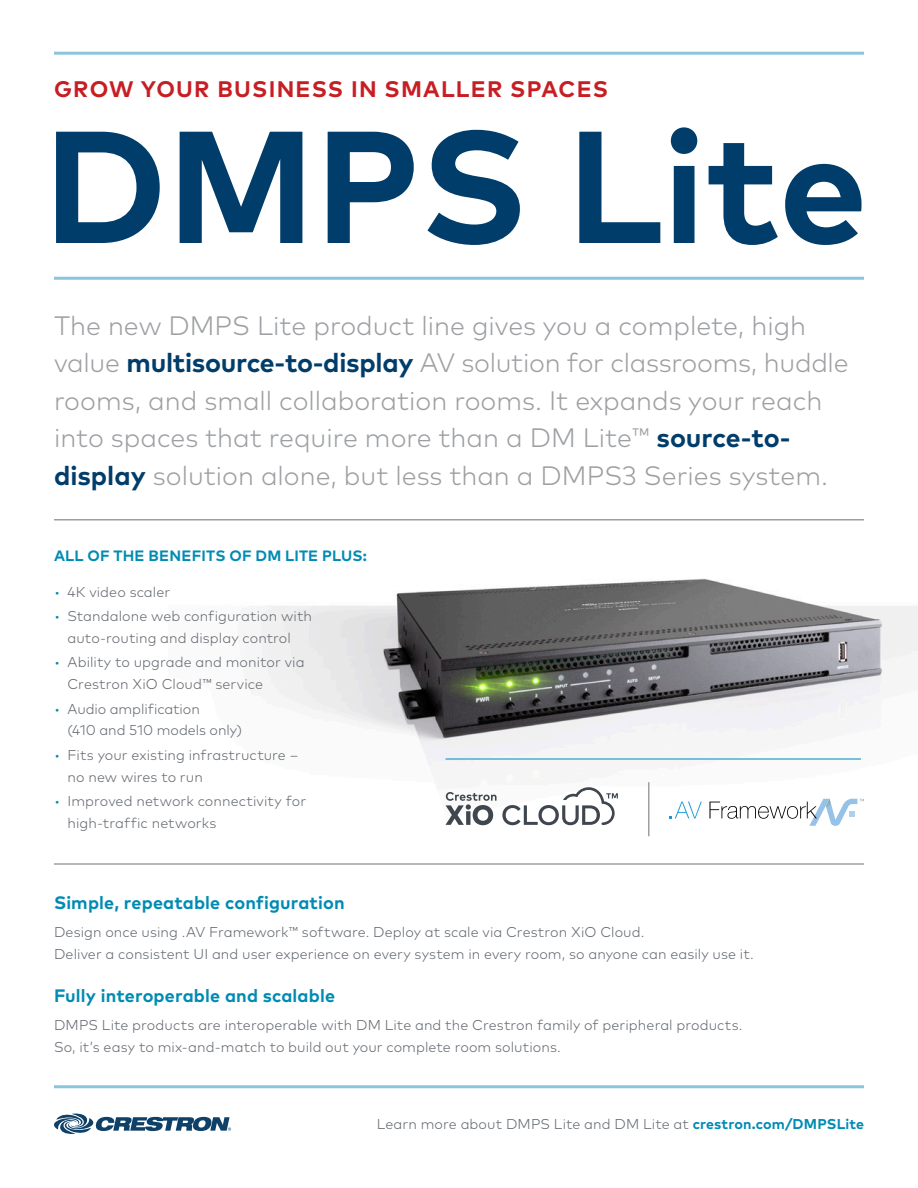
<style>
.page{position:relative;width:918px;height:1188px;background:#fff}
.page>*{position:absolute;margin:0;border:0;box-sizing:border-box;transform-origin:0 0}
.t1{font:700 159px "Mark Pro";color:#003d6a}
.t2{font:300 26.7px/37.5px "Mark Pro";color:#9d9fa2}
.t3{font:700 22.5px "Mark Pro";letter-spacing:.055em;color:#c71e24}
.t4{font:700 18px "Mark Pro";letter-spacing:.01em;color:#008bb3}
.t5{font:700 15px "Mark Pro";letter-spacing:.01em;color:#008bb3}
.t6{font:300 14.25px/21.8px "Mark Pro";letter-spacing:.005em;color:#646a71}
.s1{font-weight:700;color:#003d6a}
.s2{color:#008bb3}
.s3{font-weight:700;color:#008bb3}
</style>
<div class="page">
<img style="left:168px;top:520px;width:750px;height:306px">
<hr style="left:446px;top:758px;width:415px;height:2px;background:#4eaecc">
<hr style="left:54px;top:277px;width:810px;height:3px;background:#8bc5dd">
<hr style="left:54px;top:1085px;width:810px;height:3px;background:#8bc5dd">
<hr style="left:54px;top:52px;width:810px;height:3px;background:#8bc5dd">
<svg style="left:54px;top:1114px;width:177px;height:20px"></svg>
<hr style="left:54px;top:519px;width:810px;height:1px;background:#9d9fa2">
<hr style="left:54px;top:863px;width:810px;height:2px;background:#9d9fa2">
<svg style="left:670px;top:802px;width:32px;height:16px"></svg>
<svg style="left:709px;top:799px;width:155px;height:27px"></svg>
<svg style="left:446px;top:787px;width:172px;height:38px"></svg>
<hr style="left:648px;top:782px;width:2px;height:54px;background:#9d9fa2">
<h3 class="t3" style="left:54px;top:72px;width:556px">GROW YOUR BUSINESS IN SMALLER SPACES</h3>
<h1 class="t1" style="left:43px;top:66px;width:826px">DMPS Lite</h1>
<p class="t2" style="left:54px;top:304px;width:796px">The new DMPS Lite product line gives you a complete, high value <span class="s1">multisource-to-display</span> AV solution for classrooms, huddle rooms, and small collaboration rooms. It expands your reach into spaces that require more than a DM Lite™ <span class="s1">source-to&shy;display</span> solution alone, but less than a DMPS3 Series system.</p>
<p class="t5" style="left:54px;top:545px;width:314px">ALL OF THE BENEFITS OF DM LITE PLUS:</p>
<p class="t6" style="left:54px;top:580px;width:118px"><span class="s2">•</span> 4K video scaler</p>
<p class="t6" style="left:54px;top:604px;width:260px;text-align:center"><span class="s2">•</span> Standalone web configuration with auto-routing and display control</p>
<p class="t6" style="left:68px;top:650px;width:239px;text-indent:-14px"><span class="s2">•</span> Ability to upgrade and monitor via<br>Crestron XiO Cloud™ service</p>
<p class="t6" style="left:68px;top:697px;width:176px;text-indent:-14px"><span class="s2">•</span> Audio amplification<br>(410 and 510 models only)</p>
<p class="t6" style="left:68px;top:743px;width:232px;text-indent:-14px"><span class="s2">•</span> Fits your existing infrastructure – no new wires to run</p>
<p class="t6" style="left:68px;top:789px;width:240px;text-indent:-14px"><span class="s2">•</span> Improved network connectivity for high-traffic networks</p>
<p class="t4" style="left:54px;top:889px;width:292px">Simple, repeatable configuration</p>
<p class="t6" style="left:54px;top:920px;width:701px">Design once using .AV Framework™ software. Deploy at scale via Crestron XiO Cloud.<br>Deliver a consistent UI and user experience on every system in every room, so anyone can easily use it.</p>
<p class="t4" style="left:54px;top:982px;width:283px">Fully interoperable and scalable</p>
<p class="t6" style="left:54px;top:1013px;width:690px">DMPS Lite products are interoperable with DM Lite and the Crestron family of peripheral products.<br>So, it’s easy to mix-and-match to build out your complete room solutions.</p>
<p class="t6" style="left:377px;top:1112px;width:489px">Learn more about DMPS Lite and DM Lite at <span class="s3">crestron.com/DMPSLite</span></p>
</div>
